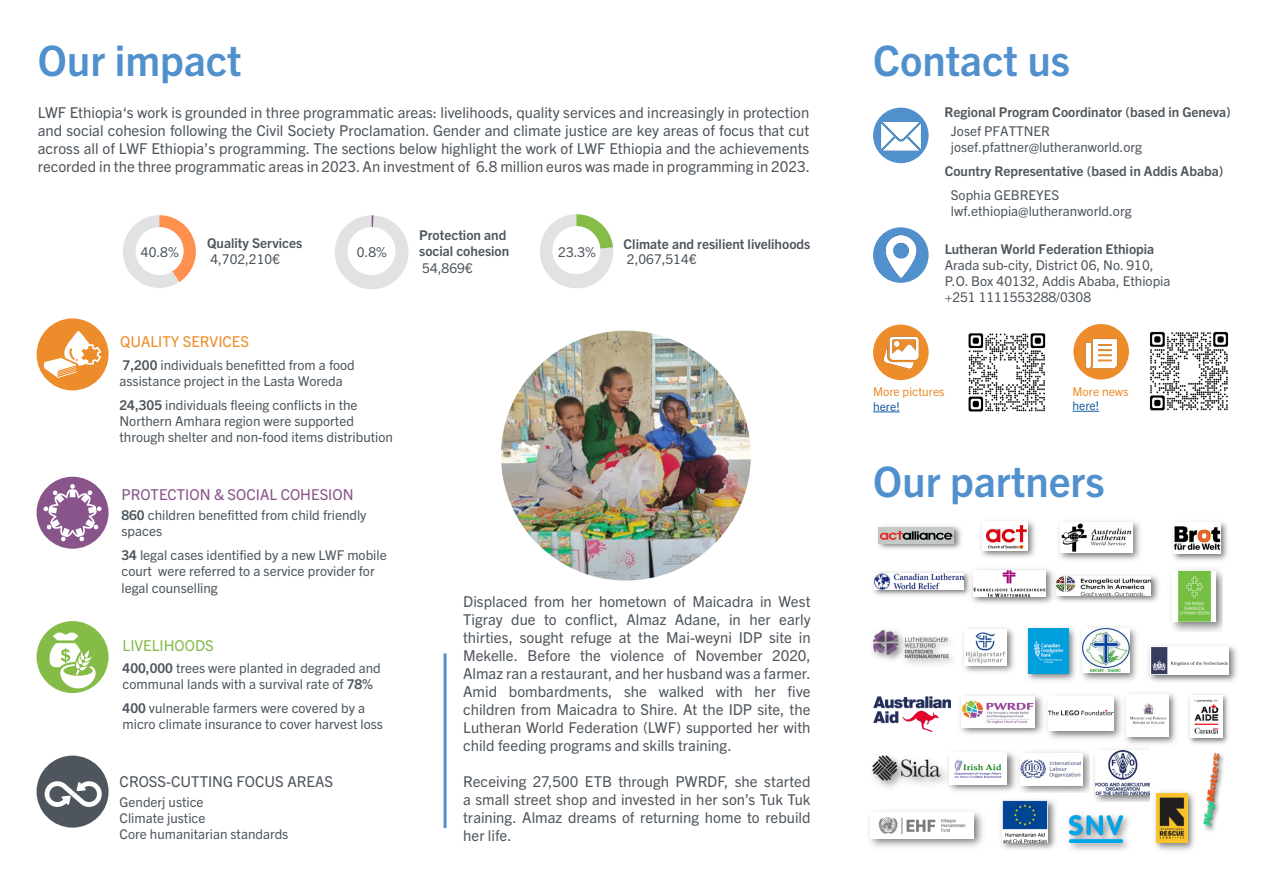
<style>
.page{position:relative;width:1263px;height:893px;background:#fff}
.page>*{position:absolute;margin:0;border:0;box-sizing:border-box;transform-origin:0 0}
.t1{font:700 42px "Trade Gothic Next LT Pro";color:#5090cc}
.Bullet_points{font:15px/18px "Trade Gothic Next LT Pro";color:#4e555c;text-align:justify}
.t2{font:15px "Trade Gothic Next LT Pro";color:#88548a}
.t3{font:15px "Trade Gothic Next LT Pro";color:#ec8c2a}
.t4{font:15px "Trade Gothic Next LT Pro";color:#84bc47}
.t5{font:13.5px/16.2px "Trade Gothic Next LT Pro";color:#4d565d}
.t6{font:13.5px/16.2px "Trade Gothic Next LT Pro";color:#4e555c}
.t7{font:700 13.5px/23.7px "Trade Gothic Next LT Pro";color:#4e555c}
.t8{font:12px "Trade Gothic Next LT Pro";color:#ec8c2a}
.t9{font:12px "Trade Gothic Next LT Pro";color:#175d9e}
.s1{font-weight:700}
.s2{font-weight:400}
</style>
<div class="page">
<div style="left:1073px;top:324px;width:56px;height:56px;background:#ec8c2a;border-radius:50%"></div>
<svg style="left:1072px;top:411px;width:27px;height:1px"></svg>
<img style="left:1085px;top:338px;width:33px;height:31px">
<div style="left:873px;top:325px;width:55px;height:55px;background:#ec8c2a;border-radius:50%"></div>
<svg style="left:873px;top:412px;width:27px;height:1px"></svg>
<img style="left:883px;top:336px;width:36px;height:33px">
<div style="left:873px;top:227px;width:55px;height:56px;background:#5090cc;border-radius:50%"></div>
<img style="left:884px;top:236px;width:33px;height:42px">
<div style="left:873px;top:108px;width:55px;height:55px;background:#5090cc;border-radius:50%"></div>
<img style="left:881px;top:121px;width:40px;height:30px">
<img style="left:1149px;top:331px;width:80px;height:80px">
<img style="left:968px;top:333px;width:78px;height:79px">
<img style="left:878px;top:526px;width:83px;height:23px">
<img style="left:879px;top:527px;width:75px;height:16px">
<img style="left:981px;top:520px;width:54px;height:38px">
<img style="left:983px;top:522px;width:45px;height:29px">
<img style="left:1059px;top:521px;width:82px;height:39px">
<img style="left:1060px;top:522px;width:72px;height:31px">
<img style="left:1172px;top:521px;width:56px;height:40px">
<img style="left:1174px;top:523px;width:46px;height:31px">
<img style="left:873px;top:572px;width:93px;height:23px">
<img style="left:874px;top:573px;width:89px;height:17px">
<img style="left:966px;top:569px;width:86px;height:35px">
<img style="left:973px;top:570px;width:72px;height:26px">
<img style="left:1050px;top:572px;width:109px;height:32px">
<img style="left:1057px;top:577px;width:94px;height:19px">
<img style="left:1171px;top:569px;width:51px;height:62px">
<img style="left:1173px;top:571px;width:43px;height:50px">
<img style="left:872px;top:639px;width:80px;height:25px">
<img style="left:874px;top:630px;width:74px;height:29px">
<img style="left:963px;top:628px;width:51px;height:44px">
<img style="left:965px;top:630px;width:42px;height:35px">
<img style="left:1027px;top:627px;width:48px;height:54px">
<img style="left:1028px;top:629px;width:40px;height:44px">
<img style="left:1081px;top:627px;width:56px;height:54px">
<img style="left:1083px;top:628px;width:46px;height:45px">
<img style="left:960px;top:695px;width:82px;height:39px">
<img style="left:961px;top:696px;width:73px;height:31px">
<img style="left:1189px;top:694px;width:39px;height:50px">
<img style="left:1190px;top:695px;width:32px;height:43px">
<img style="left:873px;top:696px;width:77px;height:35px">
<img style="left:1148px;top:645px;width:89px;height:37px">
<img style="left:1150px;top:647px;width:79px;height:28px">
<img style="left:1127px;top:693px;width:49px;height:51px">
<img style="left:1127px;top:694px;width:41px;height:43px">
<img style="left:877px;top:755px;width:65px;height:33px">
<img style="left:872px;top:756px;width:68px;height:25px">
<img style="left:1001px;top:800px;width:55px;height:49px">
<img style="left:1002px;top:801px;width:46px;height:41px">
<img style="left:1042px;top:695px;width:85px;height:46px">
<img style="left:1049px;top:697px;width:64px;height:34px">
<img style="left:942px;top:752px;width:71px;height:40px">
<img style="left:949px;top:753px;width:58px;height:31px">
<img style="left:1013px;top:751px;width:76px;height:41px">
<img style="left:1021px;top:753px;width:61px;height:32px">
<img style="left:869px;top:811px;width:114px;height:36px">
<img style="left:871px;top:813px;width:102px;height:25px">
<img style="left:1204px;top:755px;width:20px;height:76px">
<img style="left:1203px;top:752px;width:19px;height:74px">
<img style="left:1155px;top:791px;width:39px;height:60px">
<img style="left:1156px;top:793px;width:31px;height:49px">
<img style="left:1068px;top:814px;width:61px;height:37px">
<img style="left:1070px;top:815px;width:52px;height:27px">
<img style="left:1089px;top:749px;width:61px;height:52px">
<img style="left:1095px;top:750px;width:55px;height:44px">
<img style="left:123px;top:215px;width:73px;height:73px">
<img style="left:540px;top:214px;width:74px;height:75px">
<img style="left:335px;top:215px;width:74px;height:74px">
<img style="left:501px;top:331px;width:250px;height:250px;border-radius:125px">
<hr style="left:444px;top:653px;width:3px;height:175px;background:#5090cc">
<div style="left:37px;top:477px;width:72px;height:72px;background:#88548a;border-radius:50%"></div>
<svg style="left:43px;top:484px;width:59px;height:58px"></svg>
<div style="left:37px;top:318px;width:72px;height:72px;background:#ec8c2a;border-radius:50%"></div>
<svg style="left:44px;top:331px;width:57px;height:47px"></svg>
<div style="left:37px;top:621px;width:72px;height:72px;background:#84bc47;border-radius:50%"></div>
<svg style="left:47px;top:632px;width:49px;height:56px"></svg>
<div style="left:348px;top:227px;width:48px;height:48px;background:#fff;border-radius:50%"></div>
<div style="left:136px;top:227px;width:48px;height:48px;background:#fff;border-radius:50%"></div>
<div style="left:552px;top:226px;width:48px;height:48px;background:#fff;border-radius:50%"></div>
<div style="left:37px;top:756px;width:72px;height:72px;background:#4e555c;border-radius:50%"></div>
<svg style="left:45px;top:781px;width:57px;height:26px"></svg>
<p class="t1" style="left:38px;top:31px;width:205px">Our impact</p>
<p class="Bullet_points" style="left:38px;top:102px;width:774px">LWF Ethiopia‘s work is grounded in three programmatic areas: livelihoods, quality services and increasingly in protection and social cohesion following the Civil Society Proclamation. Gender and climate justice are key areas of focus that cut across all of LWF Ethiopia’s programming. The sections below highlight the work of LWF Ethiopia and the achievements recorded in the three programmatic areas in 2023. An investment of 6.8 million euros was made in programming in 2023.</p>
<p class="t6" style="left:141px;top:243px;width:39px">40.8%</p>
<p class="t7" style="left:207px;top:231px;width:96px">Quality Services</p>
<p class="t6" style="left:210px;top:250px;width:71px">4,702,210€</p>
<p class="t6" style="left:357px;top:243px;width:32px">0.8%</p>
<p class="t3" style="left:120px;top:331px;width:130px">QUALITY SERVICES</p>
<p class="t5" style="left:120px;top:356px;width:237px"><span class="s1">7,200</span> individuals benefitted from a food assistance project in the Lasta Woreda</p>
<p class="t5" style="left:120px;top:396px;width:275px"><span class="s1">24,305</span> individuals fleeing conflicts in the<br>Northern Amhara region were supported through shelter and non-food items distribution</p>
<p class="t2" style="left:121px;top:484px;width:234px">PROTECTION &amp; SOCIAL COHESION</p>
<p class="t5" style="left:121px;top:506px;width:247px"><span class="s1">860</span> children benefitted from child friendly spaces</p>
<p class="t5" style="left:121px;top:546px;width:267px"><span class="s1">34</span> legal cases identified by a new LWF mobile court were referred to a service provider for legal counselling</p>
<p class="t4" style="left:123px;top:635px;width:93px">LIVELIHOODS</p>
<p class="t5" style="left:123px;top:659px;width:260px"><span class="s1">400,000</span> trees were planted in degraded and communal lands with a survival rate of <span class="s1">78%</span></p>
<p class="t5" style="left:123px;top:699px;width:262px"><span class="s1">400</span> vulnerable farmers were covered by a micro climate insurance to cover harvest loss</p>
<p class="Bullet_points" style="left:120px;top:772px;width:215px">CROSS-CUTTING FOCUS AREAS</p>
<p class="t6" style="left:120px;top:793px;width:170px">Genderj ustice<br>Climate justice<br>Core humanitarian standards</p>
<p class="t7" style="left:419px;top:226px;width:92px;line-height:16.2px">Protection and social cohesion</p>
<p class="t6" style="left:422px;top:259px;width:52px">54,869€</p>
<p class="t6" style="left:558px;top:243px;width:39px">23.3%</p>
<p class="t7" style="left:624px;top:231px;width:188px">Climate and resilient livelihoods</p>
<p class="t6" style="left:627px;top:250px;width:71px">2,067,514€</p>
<p class="Bullet_points" style="left:463px;top:591px;width:349px">Displaced from her hometown of Maicadra in West Tigray due to conflict, Almaz Adane, in her early thirties, sought refuge at the Mai-weyni IDP site in Mekelle. Before the violence of November 2020, Almaz ran a restaurant, and her husband was a farmer.</p>
<p class="Bullet_points" style="left:463px;top:681px;width:349px">Amid bombardments, she walked with her five children from Maicadra to Shire. At the IDP site, the Lutheran World Federation (LWF) supported her with child feeding programs and skills training.</p>
<p class="Bullet_points" style="left:463px;top:771px;width:349px">Receiving 27,500 ETB through PWRDF, she started a small street shop and invested in her son’s Tuk Tuk training. Almaz dreams of returning home to rebuild her life.</p>
<p class="t1" style="left:873px;top:31px;width:198px">Contact us</p>
<p class="t7" style="left:944px;top:99px;width:288px">Regional Program Coordinator (based in Geneva)</p>
<p class="t6" style="left:951px;top:122px;width:193px">Josef PFATTNER josef.pfattner@lutheranworld.org</p>
<p class="t7" style="left:951px;top:158px;width:274px;text-indent:-6px">Country Representative (based in Addis Ababa)<br><span class="s2">Sophia GEBREYES</span></p>
<p class="t6" style="left:951px;top:202px;width:182px">lwf.ethiopia@lutheranworld.org</p>
<p class="t6" style="left:945px;top:240px;width:227px"><span class="s1">Lutheran World Federation Ethiopia </span>Arada sub-city, District 06, No. 910, P.O. Box 40132, Addis Ababa, Ethiopia +251 1111553288/0308</p>
<p class="t8" style="left:873px;top:384px;width:73px">More pictures</p>
<p class="t9" style="left:873px;top:398px;width:28px">here!</p>
<p class="t8" style="left:1072px;top:383px;width:57px">More news</p>
<p class="t9" style="left:1072px;top:397px;width:28px">here!</p>
<p class="t1" style="left:873px;top:453px;width:233px">Our partners</p>
</div>
